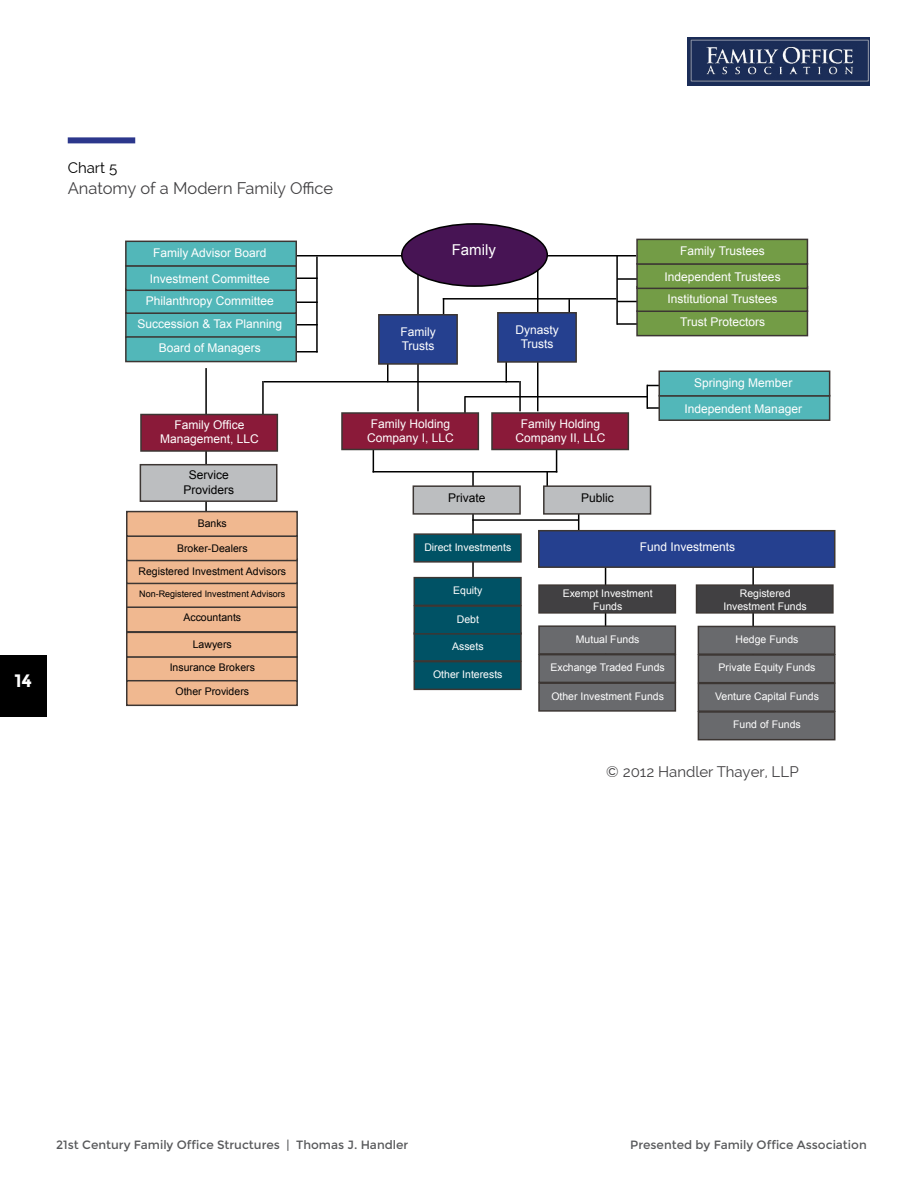
<style>
.page{position:relative;width:918px;height:1188px;background:#fff}
.page>*{position:absolute;margin:0;border:0;box-sizing:border-box;transform-origin:0 0}
.t1{font:700 18px "Montserrat";color:#fff}
.t2{font:16.5px "Raleway";color:#414042}
.t3{font:15px "Raleway";color:#414042}
.t4{font:15px "Arial";color:#fff}
.t5{font:15px "Raleway";color:#000}
.t6{font:12px/14.4px "Arial";color:#fff;text-align:center}
.t7{font:12px "Montserrat";color:#58595b}
.t8{font:12px/14.4px "Arial";color:#000;text-align:center}
.t9{font:10.5px/12.6px "Arial";color:#fff;text-align:center}
.t10{font:10.5px/22.5px "Arial";color:#000;text-align:center}
.t11{font:9px "Arial";color:#000}
</style>
<div class="page">
<div style="left:0;top:655px;width:47px;height:61px;background:#000"></div>
<div style="left:688px;top:37px;width:182px;height:49px;background:#1b2d58"></div>
<img style="left:690px;top:39px;width:179px;height:43px">
<div style="left:68px;top:137px;width:67px;height:6px;background:#2c378c"></div>
<hr style="left:205px;top:368px;width:2px;height:144px;background:#000">
<hr style="left:297px;top:255px;width:339px;height:1px;background:#000">
<hr style="left:264px;top:381px;width:255px;height:1px;background:#000">
<hr style="left:465px;top:396px;width:183px;height:2px;background:#000">
<hr style="left:443px;top:298px;width:173px;height:2px;background:#000">
<hr style="left:373px;top:471px;width:184px;height:1px;background:#000">
<hr style="left:472px;top:519px;width:107px;height:2px;background:#000">
<svg style="left:297px;top:278px;width:19px;height:1px"></svg>
<svg style="left:297px;top:302px;width:19px;height:1px"></svg>
<hr style="left:297px;top:324px;width:21px;height:2px;background:#000">
<svg style="left:297px;top:351px;width:19px;height:1px"></svg>
<hr style="left:617px;top:278px;width:21px;height:2px;background:#000">
<svg style="left:618px;top:301px;width:18px;height:1px"></svg>
<hr style="left:617px;top:323px;width:21px;height:2px;background:#000">
<hr style="left:647px;top:407px;width:21px;height:2px;background:#000">
<hr style="left:646px;top:385px;width:2px;height:24px;background:#000">
<hr style="left:537px;top:268px;width:1px;height:143px;background:#000">
<hr style="left:568px;top:299px;width:2px;height:24px;background:#000">
<hr style="left:616px;top:256px;width:2px;height:69px;background:#000">
<hr style="left:519px;top:381px;width:2px;height:30px;background:#000">
<hr style="left:464px;top:396px;width:2px;height:24px;background:#000">
<svg style="left:556px;top:450px;width:1px;height:21px"></svg>
<hr style="left:546px;top:471px;width:2px;height:24px;background:#000">
<svg style="left:578px;top:515px;width:1px;height:15px"></svg>
<hr style="left:472px;top:472px;width:2px;height:106px;background:#000">
<svg style="left:373px;top:450px;width:1px;height:21px"></svg>
<svg style="left:506px;top:363px;width:1px;height:18px"></svg>
<hr style="left:417px;top:271px;width:2px;height:140px;background:#000">
<svg style="left:443px;top:300px;width:1px;height:14px"></svg>
<svg style="left:387px;top:365px;width:1px;height:16px"></svg>
<hr style="left:262px;top:381px;width:2px;height:35px;background:#000">
<hr style="left:316px;top:256px;width:2px;height:96px;background:#000">
<hr style="left:605px;top:566px;width:1px;height:107px;background:#000">
<hr style="left:752px;top:555px;width:2px;height:107px;background:#000">
<div style="left:402px;top:224px;width:145px;height:62px;background:#471454;border-radius:50%"></div>
<div style="left:401px;top:223px;width:147px;height:64px;border:2px solid #000;border-radius:50%"></div>
<div style="left:636px;top:310px;width:172px;height:26px;background:#739c46;border:2px solid #3c3633"></div>
<div style="left:636px;top:286px;width:172px;height:26px;background:#739c46;border:2px solid #3c3633"></div>
<div style="left:636px;top:263px;width:172px;height:26px;background:#739c46;border:2px solid #3c3633"></div>
<div style="left:636px;top:239px;width:172px;height:26px;background:#739c46;border:2px solid #3c3633"></div>
<div style="left:125px;top:312px;width:172px;height:26px;background:#52b7b9"></div>
<div style="left:125px;top:336px;width:172px;height:26px;background:#52b7b9;border:2px solid #3c3633"></div>
<div style="left:125px;top:288px;width:172px;height:26px;background:#52b7b9;border:2px solid #3c3633"></div>
<div style="left:125px;top:265px;width:172px;height:26px;background:#52b7b9;border:2px solid #3c3633"></div>
<div style="left:125px;top:241px;width:172px;height:26px;background:#52b7b9;border:2px solid #3c3633"></div>
<div style="left:658px;top:395px;width:172px;height:26px;background:#52b7b9;border:2px solid #3c3633"></div>
<div style="left:658px;top:370px;width:172px;height:27px;background:#52b7b9;border:2px solid #3c3633"></div>
<div style="left:126px;top:582px;width:172px;height:27px;background:#f0b890;border:2px solid #3c3633"></div>
<div style="left:126px;top:656px;width:172px;height:26px;background:#f0b890"></div>
<div style="left:126px;top:606px;width:172px;height:27px;background:#f0b890;border:2px solid #3c3633"></div>
<div style="left:126px;top:680px;width:172px;height:26px;background:#f0b890;border:2px solid #3c3633"></div>
<div style="left:126px;top:558px;width:172px;height:26px;background:#f0b890;border:2px solid #3c3633"></div>
<div style="left:126px;top:632px;width:172px;height:26px;background:#f0b890;border:2px solid #3c3633"></div>
<div style="left:126px;top:535px;width:172px;height:26px;background:#f0b890;border:2px solid #3c3633"></div>
<div style="left:126px;top:511px;width:172px;height:26px;background:#f0b890;border:2px solid #3c3633"></div>
<div style="left:378px;top:314px;width:80px;height:51px;background:#25408f;border:2px solid #3c3633"></div>
<div style="left:497px;top:312px;width:80px;height:51px;background:#25408f;border:2px solid #3c3633"></div>
<div style="left:538px;top:530px;width:297px;height:38px;background:#25408f;border:2px solid #3c3633"></div>
<div style="left:140px;top:414px;width:138px;height:38px;background:#8a1a39;border:2px solid #3c3633"></div>
<div style="left:341px;top:412px;width:138px;height:38px;background:#8a1a39;border:2px solid #3c3633"></div>
<div style="left:491px;top:412px;width:138px;height:38px;background:#8a1a39;border:2px solid #3c3633"></div>
<div style="left:140px;top:464px;width:137px;height:38px;background:#bcbec0;border:2px solid #3c3633"></div>
<div style="left:413px;top:485px;width:108px;height:30px;background:#bcbec0;border:2px solid #3c3633"></div>
<div style="left:414px;top:533px;width:108px;height:30px;background:#005265;border:2px solid #3c3633"></div>
<div style="left:414px;top:577px;width:108px;height:29px;background:#005265;border:2px solid #3c3633"></div>
<div style="left:414px;top:632px;width:108px;height:30px;background:#005265;border:2px solid #3c3633"></div>
<div style="left:414px;top:605px;width:108px;height:30px;background:#005265;border:2px solid #3c3633"></div>
<div style="left:414px;top:661px;width:108px;height:29px;background:#005265;border:2px solid #3c3633"></div>
<div style="left:543px;top:485px;width:108px;height:30px;background:#bcbec0;border:2px solid #3c3633"></div>
<div style="left:538px;top:584px;width:138px;height:30px;background:#414042;border:2px solid #3c3633"></div>
<div style="left:696px;top:584px;width:138px;height:30px;background:#414042;border:2px solid #3c3633"></div>
<div style="left:698px;top:626px;width:138px;height:29px;background:#696a6d;border:2px solid #3c3633"></div>
<div style="left:698px;top:683px;width:138px;height:29px;background:#696a6d;border:2px solid #3c3633"></div>
<div style="left:698px;top:654px;width:138px;height:29px;background:#696a6d;border:2px solid #3c3633"></div>
<div style="left:698px;top:711px;width:138px;height:29px;background:#696a6d;border:2px solid #3c3633"></div>
<div style="left:538px;top:625px;width:138px;height:30px;background:#696a6d;border:2px solid #3c3633"></div>
<div style="left:538px;top:682px;width:138px;height:30px;background:#696a6d;border:2px solid #3c3633"></div>
<div style="left:538px;top:654px;width:138px;height:29px;background:#696a6d;border:2px solid #3c3633"></div>
<h1 class="t1" style="left:14px;top:670px;width:19px">14</h1>
<p class="t5" style="left:68px;top:159px;width:51px">Chart 5</p>
<h2 class="t2" style="left:68px;top:179px;width:267px">Anatomy of a Modern Family Office</h2>
<p class="t6" style="left:150px;top:241px;width:122px;line-height:25.5px;text-align:left">Family Advisor Board<br>Investment Committee</p>
<p class="t6" style="left:138px;top:290px;width:146px;line-height:22.5px">Philanthropy Committee<br>Succession &amp; Tax Planning</p>
<p class="t6" style="left:159px;top:341px;width:104px">Board of Managers</p>
<p class="t4" style="left:452px;top:240px;width:46px">Family</p>
<p class="t4" style="left:678px;top:233px;width:91px">Family Trusts</p>
<p class="t6" style="left:665px;top:239px;width:118px;line-height:25.5px">Family Trustees<br>Independent Trustees</p>
<p class="t6" style="left:668px;top:288px;width:112px;line-height:22.5px">Institutional Trustees<br>Trust Protectors</p>
<p class="t6" style="left:400px;top:324px;width:37px;text-align:left">Family<br>Trusts</p>
<p class="t6" style="left:516px;top:322px;width:45px">Dynasty<br>Trusts</p>
<p class="t6" style="left:685px;top:371px;width:119px;line-height:25.5px">Springing Member<br>Independent Manager</p>
<p class="t6" style="left:160px;top:418px;width:100px">Family Office<br>Management, LLC</p>
<p class="t6" style="left:367px;top:416px;width:88px">Family Holding<br>Company I, LLC</p>
<p class="t6" style="left:515px;top:416px;width:92px">Family Holding<br>Company II, LLC</p>
<p class="t8" style="left:184px;top:468px;width:52px">Service<br>Providers</p>
<p class="t8" style="left:448px;top:491px;width:39px">Private</p>
<p class="t8" style="left:581px;top:491px;width:34px">Public</p>
<p class="t10" style="left:198px;top:512px;width:31px">Banks</p>
<p class="t10" style="left:139px;top:537px;width:149px">Broker-Dealers<br>Registered Investment Advisors</p>
<p class="t11" style="left:139px;top:588px;width:148px">Non-Registered Investment Advisors</p>
<p class="t10" style="left:183px;top:606px;width:59px">Accountants</p>
<p class="t10" style="left:193px;top:633px;width:41px">Lawyers</p>
<p class="t9" style="left:424px;top:541px;width:88px">Direct Investments</p>
<p class="t9" style="left:453px;top:584px;width:31px">Equity</p>
<p class="t9" style="left:457px;top:613px;width:24px">Debt</p>
<p class="t9" style="left:452px;top:640px;width:33px">Assets</p>
<p class="t6" style="left:640px;top:540px;width:97px">Fund Investments</p>
<p class="t9" style="left:563px;top:587px;width:91px">Exempt Investment<br>Funds</p>
<p class="t9" style="left:723px;top:587px;width:85px">Registered<br>Investment Funds</p>
<p class="t9" style="left:736px;top:633px;width:65px">Hedge Funds</p>
<p class="t9" style="left:576px;top:633px;width:65px">Mutual Funds</p>
<p class="t10" style="left:170px;top:656px;width:87px">Insurance Brokers</p>
<p class="t9" style="left:433px;top:668px;width:71px">Other Interests</p>
<p class="t9" style="left:550px;top:661px;width:116px">Exchange Traded Funds</p>
<p class="t9" style="left:719px;top:662px;width:98px">Private Equity Funds</p>
<p class="t10" style="left:176px;top:680px;width:75px">Other Providers</p>
<p class="t9" style="left:551px;top:690px;width:114px">Other Investment Funds</p>
<p class="t9" style="left:715px;top:690px;width:105px">Venture Capital Funds</p>
<p class="t9" style="left:733px;top:719px;width:69px">Fund of Funds</p>
<p class="t3" style="left:606px;top:763px;width:194px">© 2012 Handler Thayer, LLP</p>
<p class="t7" style="left:56px;top:1137px;width:354px">21st Century Family Office Structures | Thomas J. Handler</p>
<p class="t7" style="left:630px;top:1137px;width:238px">Presented by Family Office Association</p>
</div>
